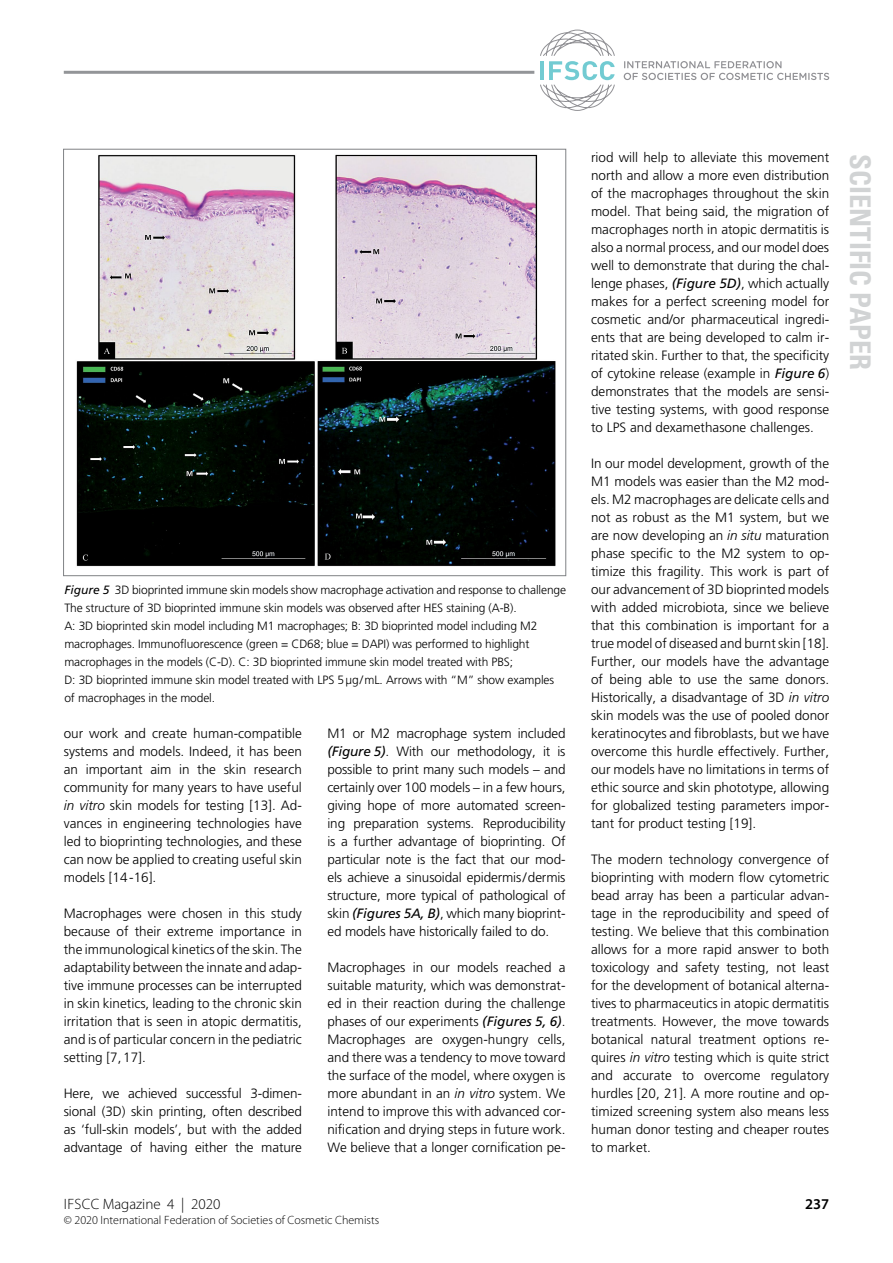
<style>
.page{position:relative;width:893px;height:1263px;background:#fff}
.page>*{position:absolute;margin:0;border:0;box-sizing:border-box;transform-origin:0 0}
.t1{font:700 condensed 28.5px "Univers";color:#d1d3d4}
.t2{font:300 15px "Myriad Pro";color:#000}
.t3{font:600 15px "Myriad Pro";color:#000}
.t4{font:300 13.5px/18px "Frutiger";color:#000;text-align:justify}
.t5{font:300 12px/18px "Frutiger";letter-spacing:-.01em;color:#000}
.t6{font:300 12px "Myriad Pro";color:#000}
.s1{font-weight:400;font-style:italic}
.s2{font-style:italic}
</style>
<div class="page">
<svg style="left:540px;top:30px;width:75px;height:81px"></svg>
<svg style="left:624px;top:61px;width:205px;height:19px"></svg>
<hr style="left:64px;top:71px;width:470px;height:3px;background:#939598">
<img style="left:76px;top:154px;width:480px;height:413px">
<p class="t5" style="left:64px;top:581px;width:503px"><span class="s1">Figure 5</span> 3D bioprinted immune skin models show macrophage activation and response to challenge The structure of 3D bioprinted immune skin models was observed after HES staining (A-B).<br>A: 3D bioprinted skin model including M1 macrophages; B: 3D bioprinted model including M2 macrophages. Immunofluorescence (green = CD68; blue = DAPI) was performed to highlight macrophages in the models (C-D). C: 3D bioprinted immune skin model treated with PBS;<br>D: 3D bioprinted immune skin model treated with LPS 5µg/mL. Arrows with “M” show examples of macrophages in the model.</p>
<p class="t4" style="left:327px;top:724px;width:240px">M1 or M2 macrophage system included <span class="s1">(Figure 5)</span>. With our methodology, it is possible to print many such models – and certainly over 100 models – in a few hours, giving hope of more automated screen&shy;ing preparation systems. Reproducibility is a further advantage of bioprinting. Of particular note is the fact that our mod&shy;els achieve a sinusoidal epidermis/dermis structure, more typical of pathological of skin <span class="s1">(Figures 5A, B)</span>, which many bioprint&shy;ed models have historically failed to do.</p>
<p class="t4" style="left:327px;top:958px;width:240px">Macrophages in our models reached a suitable maturity, which was demonstrat&shy;ed in their reaction during the challenge phases of our experiments <span class="s1">(Figures 5, 6)</span>.<br>Macrophages are oxygen-hungry cells, and there was a tendency to move toward the surface of the model, where oxygen is more abundant in an <span class="s2">in vitro</span> system. We intend to improve this with advanced cor&shy;nification and drying steps in future work.<br>We believe that a longer cornification pe-</p>
<p class="t4" style="left:64px;top:724px;width:240px">our work and create human-compatible systems and models. Indeed, it has been an important aim in the skin research community for many years to have useful <span class="s2">in vitro</span> skin models for testing [13]. Ad&shy;vances in engineering technologies have led to bioprinting technologies, and these can now be applied to creating useful skin models [14-16].</p>
<p class="t4" style="left:64px;top:904px;width:240px">Macrophages were chosen in this study because of their extreme importance in the immunological kinetics of the skin. The adaptability between the innate and adap&shy;tive immune processes can be interrupted in skin kinetics, leading to the chronic skin irritation that is seen in atopic dermatitis, and is of particular concern in the pediatric setting [7,17].</p>
<p class="t4" style="left:64px;top:1084px;width:240px">Here, we achieved successful 3-dimen&shy;sional (3D) skin printing, often described as ‘full-skin models’, but with the added advantage of having either the mature</p>
<p class="t4" style="left:591px;top:148px;width:240px">riod will help to alleviate this movement north and allow a more even distribution of the macrophages throughout the skin model. That being said, the migration of macrophages north in atopic dermatitis is also a normal process, and our model does well to demonstrate that during the chal&shy;lenge phases, <span class="s1">(Figure 5D)</span>, which actually makes for a perfect screening model for cosmetic and/or pharmaceutical ingredi&shy;ents that are being developed to calm ir&shy;ritated skin. Further to that, the specificity of cytokine release (example in <span class="s1">Figure 6</span>) demonstrates that the models are sensi&shy;tive testing systems, with good response to LPS and dexamethasone challenges.</p>
<p class="t4" style="left:591px;top:454px;width:240px">In our model development, growth of the M1 models was easier than the M2 mod&shy;els. M2 macrophages are delicate cells and not as robust as the M1 system, but we are now developing an <span class="s2">in situ</span> maturation phase specific to the M2 system to op&shy;timize this fragility. This work is part of our advancement of 3D bioprinted models with added microbiota, since we believe that this combination is important for a true model of diseased and burnt skin [18].<br>Further, our models have the advantage of being able to use the same donors.<br>Historically, a disadvantage of 3D <span class="s2">in vitro </span>skin models was the use of pooled donor keratinocytes and fibroblasts, but we have overcome this hurdle effectively. Further, our models have no limitations in terms of ethic source and skin phototype, allowing for globalized testing parameters impor&shy;tant for product testing [19].</p>
<p class="t4" style="left:591px;top:850px;width:240px">The modern technology convergence of bioprinting with modern flow cytometric bead array has been a particular advan&shy;tage in the reproducibility and speed of testing. We believe that this combination allows for a more rapid answer to both toxicology and safety testing, not least for the development of botanical alterna&shy;tives to pharmaceutics in atopic dermatitis treatments. However, the move towards botanical natural treatment options re&shy;quires <span class="s2">in vitro</span> testing which is quite strict and accurate to overcome regulatory hurdles [20, 21]. A more routine and op&shy;timized screening system also means less human donor testing and cheaper routes to market.</p>
<p class="t2" style="left:64px;top:1196px;width:158px">IFSCC Magazine 4 | 2020</p>
<p class="t3" style="left:805px;top:1195px;width:26px">237</p>
<p class="t6" style="left:64px;top:1214px;width:317px">© 2020 International Federation of Societies of Cosmetic Chemists</p>
<h1 class="t1" style="left:878px;top:154px;width:217px;rotate:90deg">SCIENTIFIC PAPER</h1>
</div>
